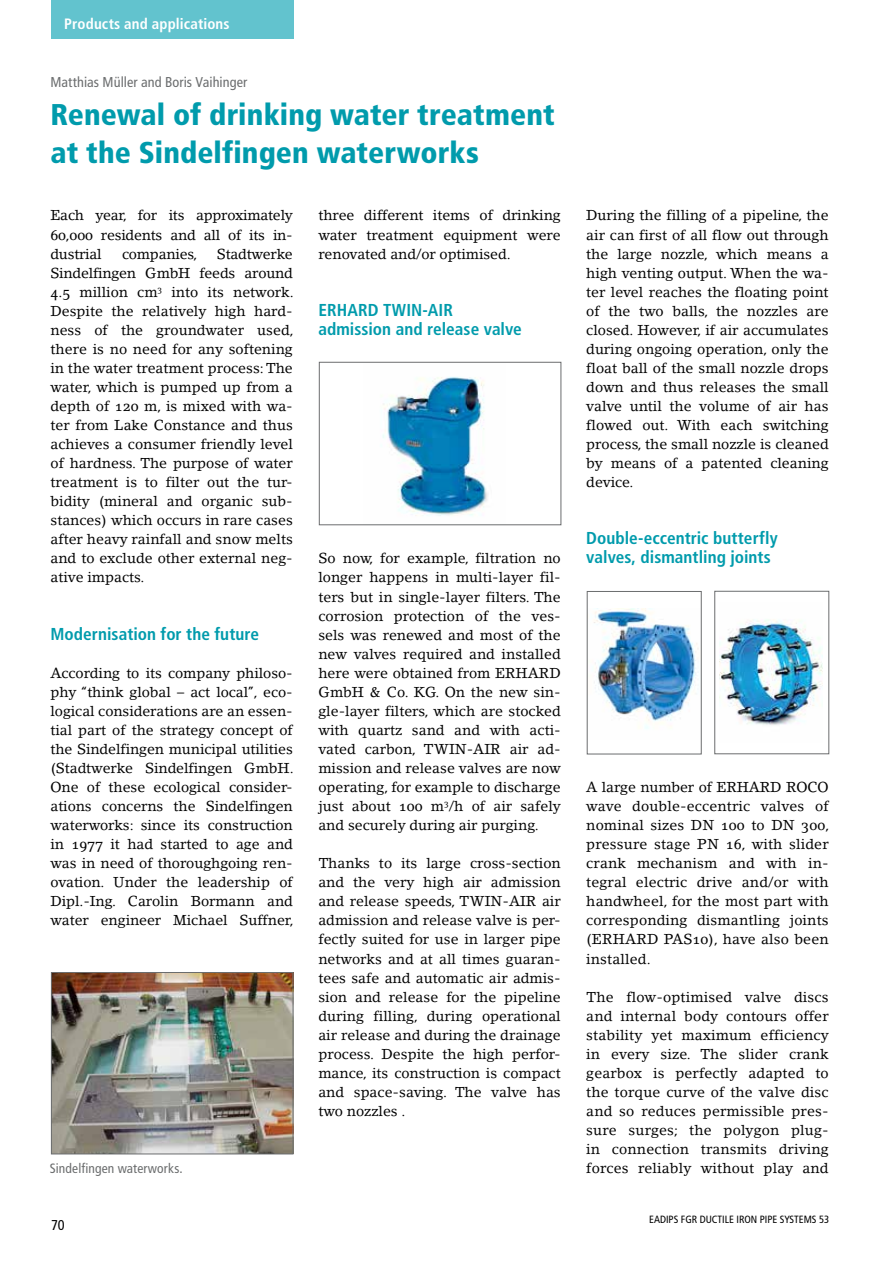
<style>
.page{position:relative;width:893px;height:1263px;background:#fff}
.page>*{position:absolute;margin:0;border:0;box-sizing:border-box;transform-origin:0 0}
.t1{font:900 condensed 30px/38.1px "Frutiger";letter-spacing:.005em;color:#009bac}
.t2{font:700 condensed 17.25px/19px "Frutiger";color:#009bac}
.t3{font:700 condensed 15px "Frutiger";letter-spacing:.01em;color:#fff}
.t4{font:14.25px/19px "Lino Letter Roman Os F";color:#000;text-align:justify}
.t5{font:condensed 14.25px "Frutiger";letter-spacing:.005em;color:#6b6d6e}
.t6{font:condensed 14.25px "Frutiger";color:#000}
.t7{font:condensed 13.5px "Frutiger";letter-spacing:.01em;color:#6b6d6e}
.t8{font:condensed 10.5px "Frutiger";color:#000}
</style>
<div class="page">
<div style="left:51px;top:0;width:242px;height:39px;background:#62c3ce"></div>
<img style="left:53px;top:974px;width:238px;height:178px">
<div style="left:51px;top:972px;width:242px;height:182px;border:1px solid #6b6d6e"></div>
<img style="left:382px;top:377px;width:106px;height:139px">
<div style="left:319px;top:362px;width:242px;height:163px;border:1px solid #6b6d6e"></div>
<img style="left:594px;top:608px;width:105px;height:121px">
<div style="left:587px;top:591px;width:115px;height:163px;border:1px solid #6b6d6e"></div>
<img style="left:719px;top:619px;width:104px;height:106px">
<div style="left:714px;top:591px;width:115px;height:163px;border:1px solid #6b6d6e"></div>
<p class="t3" style="left:64px;top:15px;width:167px">Products and applications</p>
<p class="t5" style="left:50px;top:74px;width:198px">Matthias Müller and Boris Vaihinger</p>
<h1 class="t1" style="left:50px;top:96px;width:506px">Renewal of drinking water treatment at the Sindelfingen waterworks</h1>
<p class="t4" style="left:50px;top:206px;width:244px">Each year, for its approximately 60,000 residents and all of its in&shy;dustrial</p>
<p class="t4" style="left:50px;top:244px;width:245px;text-indent:166px">Stadtwerke Sindelfingen GmbH feeds around 4.5 million cm<sup>3</sup> into its network.<br>Despite the relatively high hard&shy;ness of the groundwater used, there is no need for any softening in the water treatment process: The water, which is pumped up from a depth of 120 m, is mixed with wa&shy;ter from Lake Constance and thus achieves a consumer friendly level of hardness. The purpose of water treatment is to filter out the tur&shy;bidity (mineral and organic sub&shy;stances) which occurs in rare cases after heavy rainfall and snow melts and to exclude other external neg&shy;ative impacts.</p>
<p class="t4" style="left:122px;top:244px;width:77px">companies,</p>
<p class="t2" style="left:50px;top:624px;width:210px">Modernisation for the future</p>
<p class="t4" style="left:50px;top:663px;width:245px">According to its company philoso&shy;phy “think global – act local”, eco&shy;logical considerations are an essen&shy;tial part of the strategy concept of the Sindelfingen municipal utilities (Stadtwerke Sindelfingen GmbH.<br>One of these ecological consider&shy;ations concerns the Sindelfingen waterworks: since its construction in 1977 it had started to age and was in need of thoroughgoing ren&shy;ovation. Under the leadership of Dipl.-Ing. Carolin Bormann and water engineer Michael Suffner,</p>
<p class="t4" style="left:318px;top:206px;width:244px">three different items of drinking water treatment equipment were renovated and/or optimised.</p>
<p class="t2" style="left:318px;top:300px;width:205px">ERHARD TWIN-AIR admission and release valve</p>
<p class="t4" style="left:318px;top:549px;width:244px">So now, for example, filtration no longer happens in multi-layer fil&shy;ters but in single-layer filters. The corrosion protection of the ves&shy;sels was renewed and most of the new valves required and installed here were obtained from ERHARD GmbH &amp; Co. KG. On the new sin&shy;gle-layer filters, which are stocked with quartz sand and with acti&shy;vated carbon, TWIN-AIR air ad&shy;mission and release valves are now operating, for example to discharge just about 100 m<sup>3</sup>/h of air safely and securely during air purging.</p>
<p class="t4" style="left:318px;top:854px;width:244px">Thanks to its large cross-section and the very high air admission and release speeds, TWIN-AIR air admission and release valve is per&shy;fectly suited for use in larger pipe networks and at all times guaran&shy;tees safe and automatic air admis&shy;sion and release for the pipeline during filling, during operational air release and during the drainage process. Despite the high perfor&shy;mance, its construction is compact and space-saving. The valve has two nozzles .</p>
<p class="t4" style="left:586px;top:206px;width:244px">During the filling of a pipeline, the air can first of all flow out through the large nozzle, which means a high venting output. When the wa&shy;ter level reaches the floating point of the two balls, the nozzles are closed. However, if air accumulates during ongoing operation, only the float ball of the small nozzle drops down and thus releases the small valve until the volume of air has flowed out. With each switching process, the small nozzle is cleaned by means of a patented cleaning device.</p>
<p class="t2" style="left:586px;top:529px;width:193px">Double-eccentric butterfly valves, dismantling joints</p>
<p class="t4" style="left:586px;top:777px;width:245px">A large number of ERHARD ROCO wave double-eccentric valves of nominal sizes DN 100 to DN 300, pressure stage PN 16, with slider crank mechanism and with in&shy;tegral electric drive and/or with handwheel, for the most part with corresponding dismantling joints (ERHARD PAS10), have also been installed.</p>
<p class="t4" style="left:586px;top:987px;width:244px">The flow-optimised valve discs and internal body contours offer stability yet maximum efficiency in every size. The slider crank gearbox is perfectly adapted to the torque curve of the valve disc and so reduces permissible pres&shy;sure surges; the polygon plug&shy;in connection transmits driving</p>
<p class="t7" style="left:50px;top:1160px;width:134px">Sindelfingen waterworks.</p>
<p class="t4" style="left:586px;top:1158px;width:244px">forces reliably without play and</p>
<p class="t6" style="left:51px;top:1217px;width:15px">70</p>
<p class="t8" style="left:649px;top:1213px;width:182px">EADIPS FGR DUCTILE IRON PIPE SYSTEMS 53</p>
</div>
